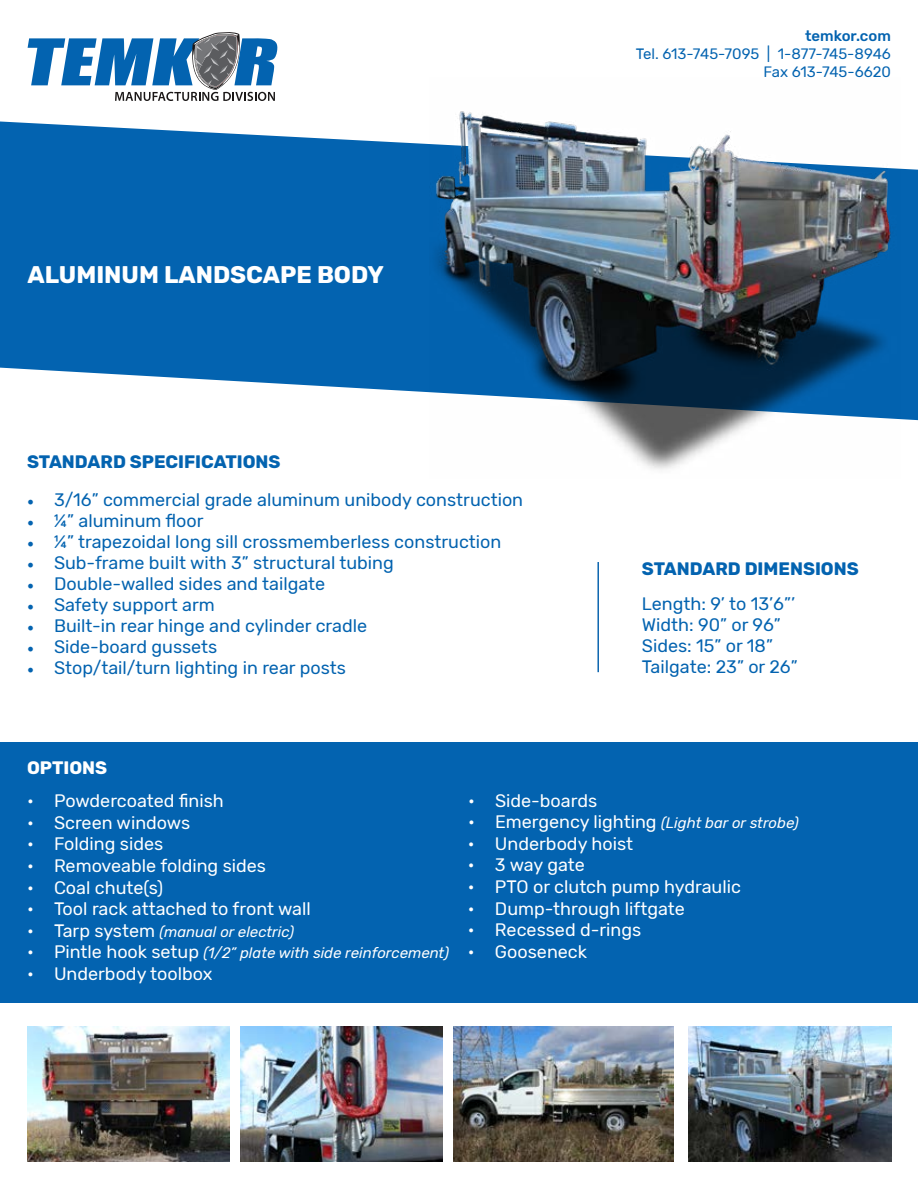
<style>
.page{position:relative;width:918px;height:1188px;background:#fff}
.page>*{position:absolute;margin:0;border:0;box-sizing:border-box;transform-origin:0 0}
.t1{font:700 24px "Rubik";color:#fff}
.t2{font:18px/21.1px "Rubik";color:#0363b0}
.t3{font:18px "Rubik";color:#fff}
.t4{font:700 18px "Rubik";color:#0363b0}
.t5{font:700 18px "Rubik";color:#fff}
.t6{font:italic 15px "Rubik";color:#fff}
.t7{font:15px/18px "Rubik";color:#0363b0;text-align:right}
.t8{font:500 15px "Rubik";color:#0363b0}
.s1{font-family:"Minion Pro"}
.s2{font-style:normal;font-size:18px}
.s3{font-style:italic;font-size:15px}
</style>
<div class="page">
<svg style="left:0;top:121px;width:918px;height:299px;fill:#0363b0"></svg>
<div style="left:0;top:742px;width:918px;height:261px;background:#0363b0"></div>
<svg style="left:28px;top:32px;width:250px;height:69px"></svg>
<hr style="left:597px;top:562px;width:2px;height:110px;background:#0d65af">
<img style="left:27px;top:1027px;width:203px;height:135px">
<img style="left:453px;top:1027px;width:220px;height:135px">
<img style="left:689px;top:1027px;width:202px;height:135px">
<img style="left:429px;top:111px;width:471px;height:359px">
<img style="left:240px;top:1027px;width:202px;height:135px">
<h1 class="t1" style="left:28px;top:260px;width:358px">ALUMINUM LANDSCAPE BODY</h1>
<p class="t4" style="left:27px;top:452px;width:255px">STANDARD SPECIFICATIONS</p>
<p class="t2" style="left:27px;top:490px;width:498px"><span class="s1">•</span> 3/16” commercial grade aluminum unibody construction</p>
<p class="t2" style="left:27px;top:511px;width:178px"><span class="s1">•</span> ¼” aluminum floor</p>
<p class="t2" style="left:27px;top:532px;width:476px"><span class="s1">•</span> ¼” trapezoidal long sill crossmemberless construction</p>
<p class="t2" style="left:27px;top:553px;width:368px"><span class="s1">•</span> Sub-frame built with 3” structural tubing</p>
<p class="t2" style="left:27px;top:574px;width:300px"><span class="s1">•</span> Double-walled sides and tailgate</p>
<p class="t2" style="left:27px;top:595px;width:189px"><span class="s1">•</span> Safety support arm</p>
<p class="t2" style="left:27px;top:616px;width:342px"><span class="s1">•</span> Built-in rear hinge and cylinder cradle</p>
<p class="t2" style="left:27px;top:637px;width:192px"><span class="s1">•</span> Side-board gussets</p>
<p class="t2" style="left:27px;top:658px;width:320px"><span class="s1">•</span> Stop/tail/turn lighting in rear posts</p>
<p class="t8" style="left:805px;top:27px;width:87px">temkor.com</p>
<p class="t7" style="left:636px;top:45px;width:257px">Tel. 613-745-7095 | 1-877-745-8946<br>Fax 613-745-6620</p>
<p class="t4" style="left:642px;top:558px;width:218px">STANDARD DIMENSIONS</p>
<p class="t2" style="left:642px;top:593px;width:157px">Length: 9’ to 13’6”’<br>Width: 90” or 96”<br>Sides: 15” or 18”<br>Tailgate: 23” or 26”</p>
<p class="t5" style="left:27px;top:757px;width:82px">OPTIONS</p>
<p class="t3" style="left:27px;top:791px;width:198px">• Powdercoated finish</p>
<p class="t3" style="left:27px;top:812px;width:165px">• Screen windows</p>
<p class="t3" style="left:27px;top:834px;width:138px">• Folding sides</p>
<p class="t3" style="left:27px;top:856px;width:241px">• Removeable folding sides</p>
<p class="t3" style="left:27px;top:877px;width:138px">• Coal chute(s)</p>
<p class="t3" style="left:27px;top:899px;width:285px">• Tool rack attached to front wall</p>
<p class="t6" style="left:27px;top:923px;width:269px"><span class="s2">• Tarp system</span> (manual or electric)</p>
<p class="t6" style="left:27px;top:945px;width:424px"><span class="s2">• Pintle hook setup</span> (1/2” plate with side reinforcement)</p>
<p class="t3" style="left:27px;top:964px;width:187px">• Underbody toolbox</p>
<p class="t3" style="left:468px;top:790px;width:131px">• Side-boards</p>
<p class="t3" style="left:468px;top:812px;width:332px">• Emergency lighting <span class="s3">(Light bar or strobe)</span></p>
<p class="t3" style="left:468px;top:833px;width:167px">• Underbody hoist</p>
<p class="t3" style="left:468px;top:855px;width:118px">• 3 way gate</p>
<p class="t3" style="left:468px;top:877px;width:274px">• PTO or clutch pump hydraulic</p>
<p class="t3" style="left:468px;top:898px;width:219px">• Dump-through liftgate</p>
<p class="t3" style="left:468px;top:920px;width:175px">• Recessed d-rings</p>
<p class="t3" style="left:468px;top:941px;width:121px">• Gooseneck</p>
</div>
